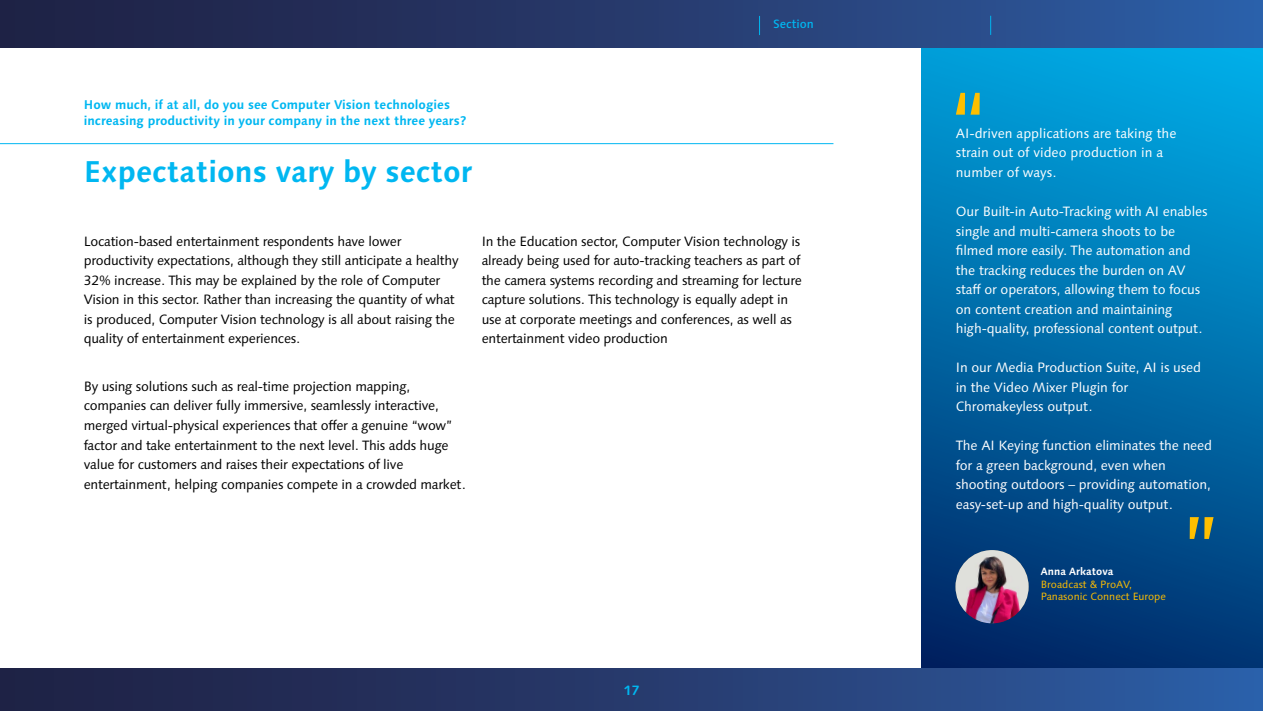
<style>
.page{position:relative;width:1263px;height:711px;background:#fff}
.page>*{position:absolute;margin:0;border:0;box-sizing:border-box;transform-origin:0 0}
.t1{font:700 30px "Syntax Next LT Pro";color:#00b7f1}
.t2{font:13.5px/19.5px "Syntax Next LT Pro";letter-spacing:-.02em;color:#000}
.t3{font:13.5px/19.5px "Syntax Next LT Pro";letter-spacing:-.01em;color:#fff}
.t4{font:700 13.5px "Syntax Next LT Pro";color:#00b7f1}
.t5{font:700 12.6px/15.1px "Syntax Next LT Pro";color:#00b7f1}
.t6{font:500 12px "Syntax Next LT Pro";color:#00b7f1}
.t7{font:10.5px/12.6px "Syntax Next LT Pro";color:#ffbf00}
.t8{font:700 10.5px "Syntax Next LT Pro";color:#fff}
</style>
<div class="page">
<hr style="left:0;top:143px;width:833px;height:1px;background:#00b7f1">
<div style="left:921px;top:44px;width:341px;height:645px;background:linear-gradient(to bottom,#00aae5,#002766)"></div>
<svg style="left:956px;top:93px;width:24px;height:22px"></svg>
<svg style="left:1190px;top:516px;width:23px;height:22px"></svg>
<img style="left:955px;top:549px;width:74px;height:74px;border-radius:37px">
<div style="left:0;top:668px;width:1263px;height:42px;background:linear-gradient(to right,#1f1d3d,#2d5ca4)"></div>
<div style="left:0;top:0;width:1263px;height:47px;background:linear-gradient(to right,#1f1d3d,#2d5ca4)"></div>
<svg style="left:759px;top:16px;width:1px;height:19px"></svg>
<svg style="left:990px;top:16px;width:1px;height:19px"></svg>
<p class="t6" style="left:773px;top:17px;width:42px">Section</p>
<p class="t5" style="left:84px;top:97px;width:384px">How much, if at all, do you see Computer Vision technologies increasing productivity in your company in the next three years?</p>
<h1 class="t1" style="left:84px;top:153px;width:390px">Expectations vary by sector</h1>
<p class="t2" style="left:84px;top:231px;width:376px">Location-based entertainment respondents have lower productivity expectations, although they still anticipate a healthy 32% increase. This may be explained by the role of Computer Vision in this sector. Rather than increasing the quantity of what is produced, Computer Vision technology is all about raising the quality of entertainment experiences.</p>
<p class="t2" style="left:84px;top:376px;width:383px">By using solutions such as real-time projection mapping, companies can deliver fully immersive, seamlessly interactive, merged virtual-physical experiences that offer a genuine “wow” factor and take entertainment to the next level. This adds huge value for customers and raises their expectations of live entertainment, helping companies compete in a crowded market.</p>
<p class="t2" style="left:482px;top:231px;width:322px">In the Education sector, Computer Vision technology is already being used for auto-tracking teachers as part of the camera systems recording and streaming for lecture capture solutions. This technology is equally adept in use at corporate meetings and conferences, as well as entertainment video production</p>
<p class="t4" style="left:624px;top:681px;width:17px">17</p>
<p class="t3" style="left:956px;top:123px;width:222px">AI-driven applications are taking the strain out of video production in a number of ways.</p>
<p class="t3" style="left:956px;top:201px;width:253px">Our Built-in Auto-Tracking with AI enables single and multi-camera shoots to be filmed more easily. The automation and the tracking reduces the burden on AV staff or operators, allowing them to focus on content creation and maintaining high-quality, professional content output.</p>
<p class="t3" style="left:956px;top:357px;width:247px">In our Media Production Suite, AI is used in the Video Mixer Plugin for<br>Chromakeyless output.</p>
<p class="t3" style="left:956px;top:435px;width:258px">The AI Keying function eliminates the need for a green background, even when shooting outdoors – providing automation, easy-set-up and high-quality output.</p>
<p class="t8" style="left:1041px;top:564px;width:74px">Anna Arkatova</p>
<p class="t7" style="left:1041px;top:577px;width:127px">Broadcast &amp; ProAV,<br>Panasonic Connect Europe</p>
</div>
